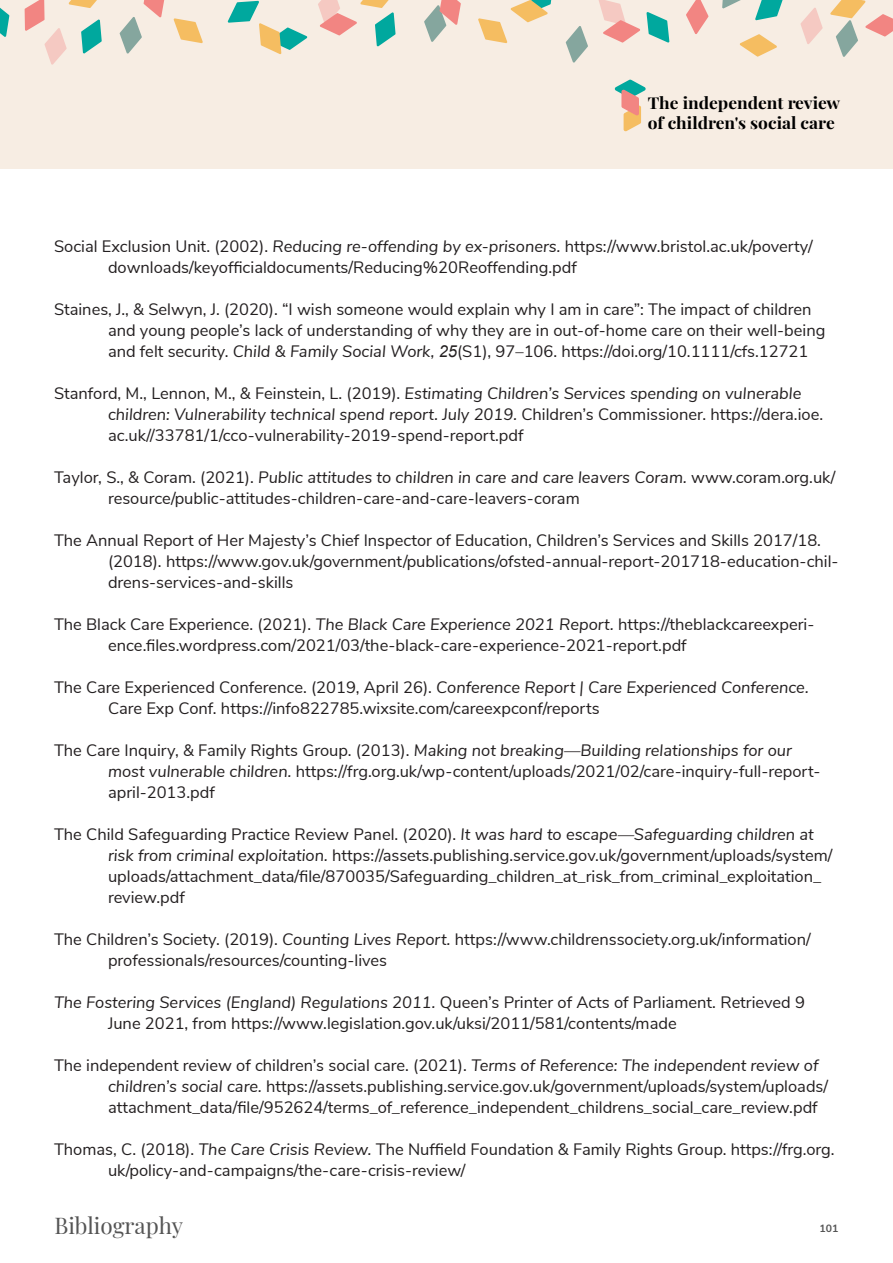
<style>
.page{position:relative;width:893px;height:1263px;background:#fff}
.page>*{position:absolute;margin:0;border:0;box-sizing:border-box;transform-origin:0 0}
.t1{font:22.5px "Playfair Display";color:#545454}
.Bibliography{font:16.5px/21px "Nunito Sans";color:#231f20}
.t2{font:700 16.35px/19.6px "Playfair Display";color:#000;scale:1.06 1}
.t3{font:700 10.5px "Nunito Sans";color:#545454}
.s1{font-style:italic}
.s2{font-family:"Arial";font-style:italic}
</style>
<div class="page">
<div style="left:0;top:0;width:893px;height:169px;background:#f7ede3"></div>
<svg style="left:173px;top:18px;width:30px;height:25px"></svg>
<svg style="left:120px;top:0;width:45px;height:54px"></svg>
<svg style="left:228px;top:1px;width:79px;height:53px"></svg>
<svg style="left:646px;top:12px;width:23px;height:31px"></svg>
<svg style="left:424px;top:0;width:37px;height:42px"></svg>
<svg style="left:318px;top:0;width:78px;height:47px"></svg>
<svg style="left:478px;top:0;width:74px;height:43px"></svg>
<svg style="left:598px;top:0;width:42px;height:43px"></svg>
<svg style="left:800px;top:8px;width:23px;height:36px"></svg>
<svg style="left:830px;top:0;width:63px;height:57px"></svg>
<svg style="left:25px;top:0;width:77px;height:65px"></svg>
<svg style="left:0;top:8px;width:9px;height:29px"></svg>
<svg style="left:722px;top:0;width:19px;height:9px"></svg>
<svg style="left:740px;top:34px;width:37px;height:23px"></svg>
<svg style="left:686px;top:0;width:22px;height:34px"></svg>
<svg style="left:755px;top:0;width:28px;height:20px"></svg>
<svg style="left:566px;top:26px;width:22px;height:37px"></svg>
<svg style="left:614px;top:80px;width:32px;height:52px"></svg>
<p class="t2" style="left:648px;top:92px;width:183px">The independent review of children's social care</p>
<p class="Bibliography" style="left:108px;top:235px;width:706px;text-indent:-54px">Social Exclusion Unit. (2002). <span class="s1">Reducing re-offending by ex-prisoners.</span> https://www.bristol.ac.uk/poverty/ downloads/keyofficialdocuments/Reducing%20Reoffending.pdf</p>
<p class="Bibliography" style="left:108px;top:298px;width:719px;text-indent:-54px">Staines, J., &amp; Selwyn, J. (2020). “I wish someone would explain why I am in care”: The impact of children and young people’s lack of understanding of why they are in out-of-home care on their well-being and felt security. <span class="s1">Child &amp; Family Social Work,</span> <span class="s2">25</span>(S1), 97–106. https://doi.org/10.1111/cfs.12721</p>
<p class="Bibliography" style="left:108px;top:382px;width:717px;text-indent:-54px">Stanford, M., Lennon, M., &amp; Feinstein, L. (2019). <span class="s1">Estimating Children’s Services spending on vulnerable children: Vulnerability technical spend report. July 2019.</span> Children’s Commissioner. https://dera.ioe. ac.uk//33781/1/cco-vulnerability-2019-spend-report.pdf</p>
<p class="Bibliography" style="left:108px;top:466px;width:729px;text-indent:-54px">Taylor, S., &amp; Coram. (2021). <span class="s1">Public attitudes to children in care and care leavers Coram.</span> www.coram.org.uk/ resource/public-attitudes-children-care-and-care-leavers-coram</p>
<p class="Bibliography" style="left:108px;top:529px;width:732px;text-indent:-54px">The Annual Report of Her Majesty’s Chief Inspector of Education, Children’s Services and Skills 2017/18. (2018). https://www.gov.uk/government/publications/ofsted-annual-report-201718-education-chil&shy;drens-services-and-skills</p>
<p class="Bibliography" style="left:108px;top:613px;width:708px;text-indent:-54px">The Black Care Experience. (2021). <span class="s1">The Black Care Experience 2021 Report.</span> https://theblackcareexperi&shy;ence.files.wordpress.com/2021/03/the-black-care-experience-2021-report.pdf</p>
<p class="Bibliography" style="left:108px;top:676px;width:702px;text-indent:-54px">The Care Experienced Conference. (2019, April 26). <span class="s1">Conference Report | Care Experienced Conference.<br></span>Care Exp Conf. https://info822785.wixsite.com/careexpconf/reports</p>
<p class="Bibliography" style="left:108px;top:739px;width:714px;text-indent:-54px">The Care Inquiry, &amp; Family Rights Group. (2013). <span class="s1">Making not breaking—Building relationships for our most vulnerable children.</span> https://frg.org.uk/wp-content/uploads/2021/02/care-inquiry-full-report&shy;april-2013.pdf</p>
<p class="Bibliography" style="left:108px;top:823px;width:726px;text-indent:-54px">The Child Safeguarding Practice Review Panel. (2020). <span class="s1">It was hard to escape—Safeguarding children at risk from criminal exploitation.</span> https://assets.publishing.service.gov.uk/government/uploads/system/ uploads/attachment_data/file/870035/Safeguarding_children_at_risk_from_criminal_exploitation_ review.pdf</p>
<p class="Bibliography" style="left:108px;top:928px;width:704px;text-indent:-54px">The Children’s Society. (2019). <span class="s1">Counting Lives Report.</span> https://www.childrenssociety.org.uk/information/ professionals/resources/counting-lives</p>
<p class="Bibliography" style="left:108px;top:991px;width:698px;text-indent:-54px"><span class="s1">The Fostering Services (England) Regulations 2011.</span> Queen’s Printer of Acts of Parliament. Retrieved 9<br>June 2021, from https://www.legislation.gov.uk/uksi/2011/581/contents/made</p>
<p class="Bibliography" style="left:108px;top:1054px;width:722px;text-indent:-54px">The independent review of children’s social care. (2021). <span class="s1">Terms of Reference: The independent review of children’s social care.</span> https://assets.publishing.service.gov.uk/government/uploads/system/uploads/ attachment_data/file/952624/terms_of_reference_independent_childrens_social_care_review.pdf</p>
<p class="Bibliography" style="left:108px;top:1138px;width:728px;text-indent:-54px">Thomas, C. (2018). <span class="s1">The Care Crisis Review.</span> The Nuffield Foundation &amp; Family Rights Group. https://frg.org. uk/policy-and-campaigns/the-care-crisis-review/</p>
<h1 class="t1" style="left:54px;top:1208px;width:130px">Bibliography</h1>
<p class="t3" style="left:819px;top:1221px;width:20px">101</p>
</div>
